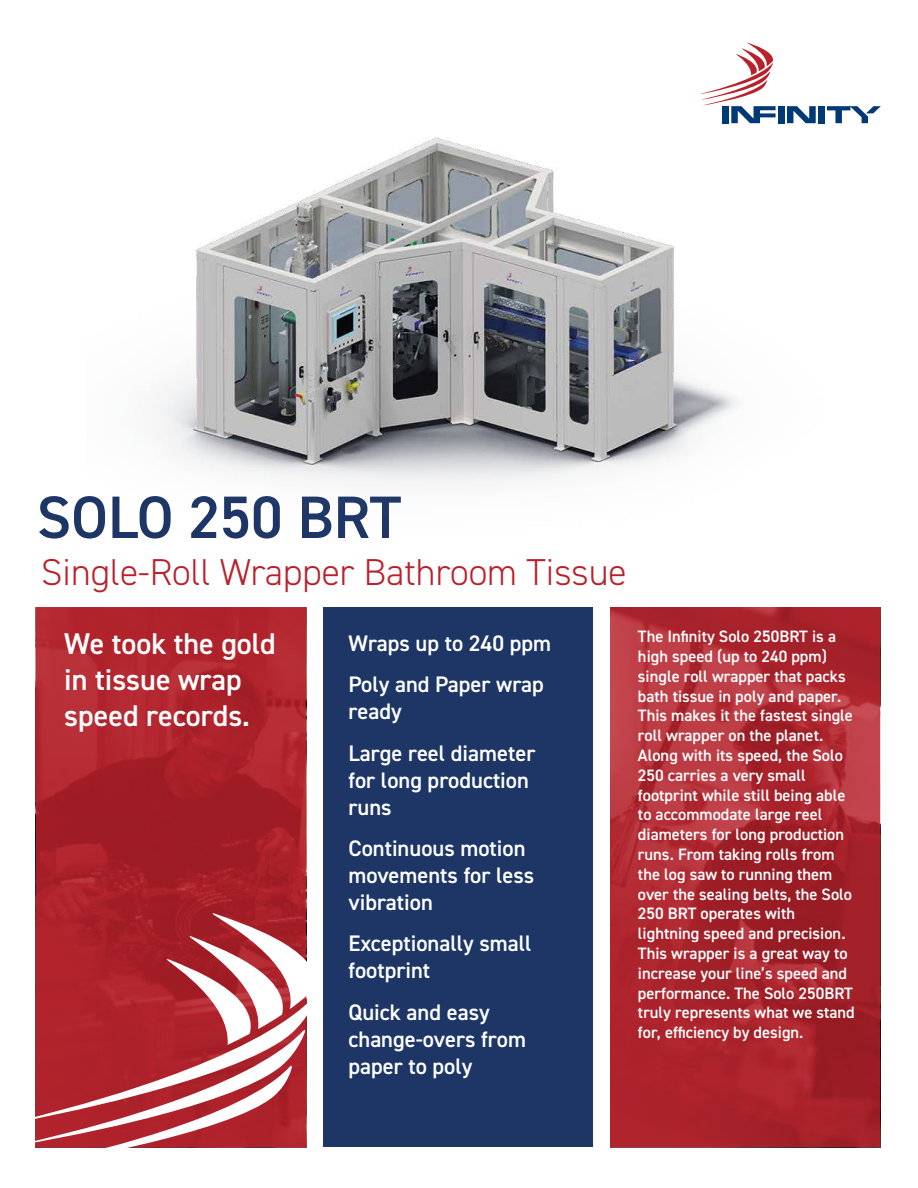
<style>
.page{position:relative;width:918px;height:1188px;background:#fff}
.page>*{position:absolute;margin:0;border:0;box-sizing:border-box;transform-origin:0 0}
.t1{font:600 60px "DIN2014";color:#1d3666}
.t2{font:300 37.5px "DIN2014";color:#ba202a}
.t3{font:600 30px/36px "DIN2014";color:#fff}
.t4{font:600 22.5px/27px "DIN2014";color:#fff}
.t5{font:600 16.5px/19.8px "DIN2014";color:#fff}
</style>
<div class="page">
<div style="left:323px;top:608px;width:270px;height:540px;background:#1d3666"></div>
<svg style="left:610px;top:608px;width:270px;height:540px;background:#ac2830"></svg>
<svg style="left:36px;top:608px;width:270px;height:305px;background:#ab232b"></svg>
<svg style="left:35px;top:913px;width:272px;height:235px"></svg>
<img style="left:157px;top:42px;width:667px;height:441px">
<svg style="left:700px;top:43px;width:76px;height:80px"></svg>
<div style="left:778px;top:106px;width:6px;height:17px;background:#003976"></div>
<svg style="left:787px;top:106px;width:29px;height:17px"></svg>
<div style="left:818px;top:106px;width:7px;height:17px;background:#003976"></div>
<svg style="left:827px;top:106px;width:54px;height:17px"></svg>
<h1 class="t1" style="left:37px;top:478px;width:366px">SOLO 250 BRT</h1>
<h2 class="t2" style="left:41px;top:549px;width:587px">Single-Roll Wrapper Bathroom Tissue</h2>
<h3 class="t3" style="left:64px;top:625px;width:213px">We took the gold in tissue wrap speed records.</h3>
<h3 class="t4" style="left:349px;top:622px;width:204px;line-height:41.4px">Wraps up to 240 ppm<br>Poly and Paper wrap</h3>
<h3 class="t4" style="left:349px;top:690px;width:188px;line-height:41.4px">ready<br>Large reel diameter</h3>
<h3 class="t4" style="left:349px;top:766px;width:182px">for long production runs</h3>
<h3 class="t4" style="left:349px;top:834px;width:187px">Continuous motion movements for less vibration</h3>
<h3 class="t4" style="left:349px;top:930px;width:184px">Exceptionally small footprint</h3>
<h3 class="t4" style="left:349px;top:998px;width:179px">Quick and easy change-overs from paper to poly</h3>
<p class="t5" style="left:638px;top:626px;width:218px">The Infinity Solo 250BRT is a high speed (up to 240 ppm) single roll wrapper that packs bath tissue in poly and paper.<br>This makes it the fastest single roll wrapper on the planet.<br>Along with its speed, the Solo<br>250 carries a very small footprint while still being able to accommodate large reel diameters for long production runs. From taking rolls from the log saw to running them over the sealing belts, the Solo<br>250 BRT operates with lightning speed and precision.<br>This wrapper is a great way to increase your line’s speed and performance. The Solo 250BRT truly represents what we stand for, efficiency by design.</p>
</div>
